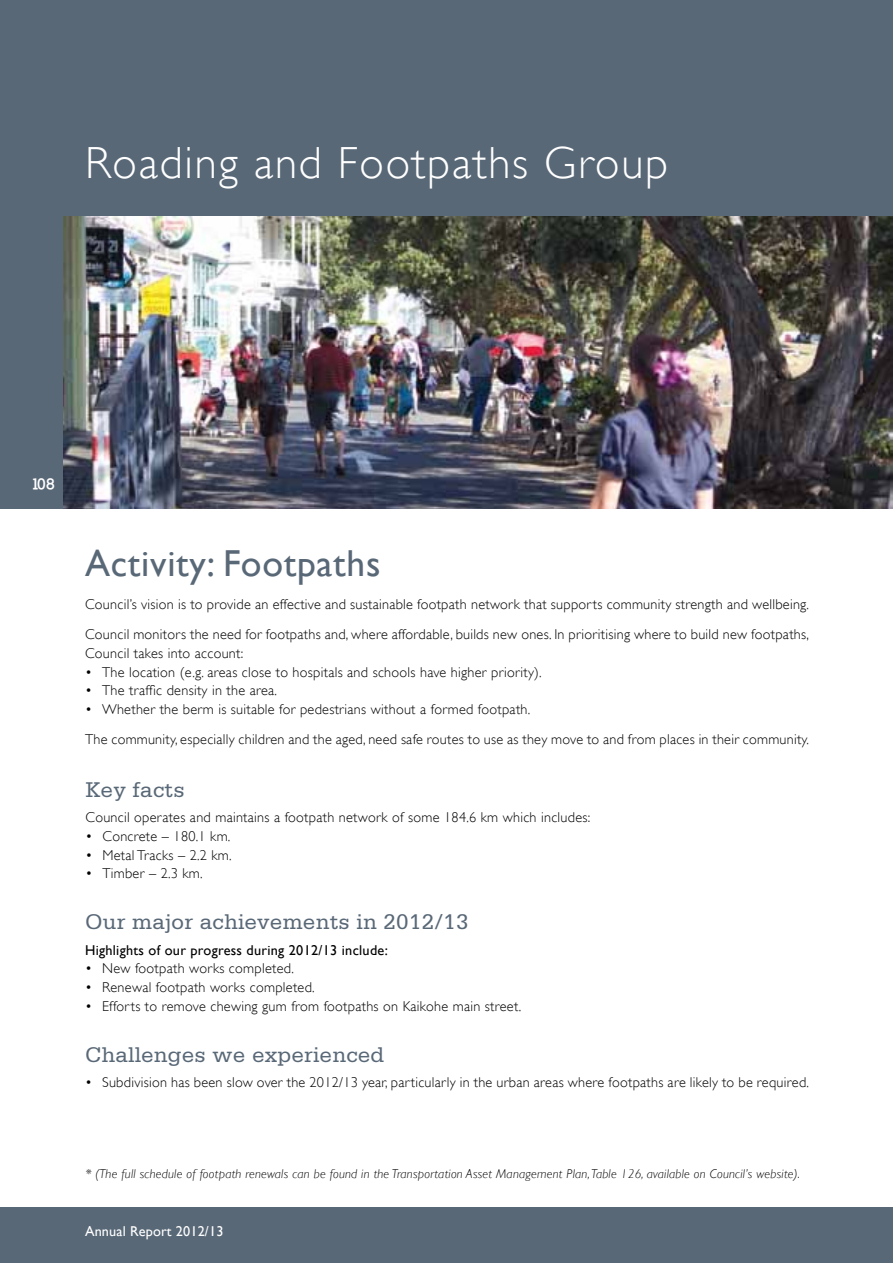
<style>
.page{position:relative;width:893px;height:1263px;background:#fff}
.page>*{position:absolute;margin:0;border:0;box-sizing:border-box;transform-origin:0 0}
.t1{font:300 45px "Gill Sans";letter-spacing:.04em;color:#fff}
.t2{font:37.5px "Gill Sans";letter-spacing:.02em;color:#596877}
.t3{font:22.5px "Serifa Std";letter-spacing:.01em;color:#596877}
.t4{font:900 15px "Nilland";color:#fff}
.t5{font:300 14.25px/30.2px "Gill Sans";letter-spacing:.02em;color:#000}
.t6{font:14.25px "Gill Sans";letter-spacing:.02em;color:#000}
.t7{font:14.25px "Gill Sans";letter-spacing:.01em;color:#fff}
.t8{font:italic 300 12.75px "Gill Sans";letter-spacing:.02em;color:#000}
</style>
<div class="page">
<div style="left:0;top:217px;width:64px;height:291px;background:#596877"></div>
<div style="left:0;top:1208px;width:893px;height:55px;background:#596877"></div>
<div style="left:0;top:0;width:893px;height:217px;background:#596877"></div>
<img style="left:64px;top:217px;width:829px;height:291px">
<h1 class="t1" style="left:85px;top:137px;width:585px">Roading and Footpaths Group</h1>
<p class="t4" style="left:31px;top:474px;width:25px">108</p>
<h2 class="t2" style="left:85px;top:541px;width:297px">Activity: Footpaths</h2>
<p class="t5" style="left:85px;top:589px;width:726px">Council’s vision is to provide an effective and sustainable footpath network that supports community strength and wellbeing.<br>Council monitors the need for footpaths and, where affordable, builds new ones. In prioritising where to build new footpaths,</p>
<p class="t5" style="left:85px;top:638px;width:160px">Council takes into account:</p>
<p class="t5" style="left:85px;top:657px;width:458px">• The location (e.g. areas close to hospitals and schools have higher priority).</p>
<p class="t5" style="left:85px;top:676px;width:194px">• The traffic density in the area.</p>
<p class="t5" style="left:85px;top:694px;width:726px">• Whether the berm is suitable for pedestrians without a formed footpath.<br>The community, especially children and the aged, need safe routes to use as they move to and from places in their community.</p>
<h3 class="t3" style="left:85px;top:777px;width:101px">Key facts</h3>
<p class="t5" style="left:85px;top:802px;width:506px">Council operates and maintains a footpath network of some 184.6 km which includes:</p>
<p class="t5" style="left:85px;top:821px;width:147px">• Concrete – 180.1 km.</p>
<p class="t5" style="left:85px;top:840px;width:148px">• Metal Tracks – 2.2 km.</p>
<p class="t5" style="left:85px;top:858px;width:119px">• Timber – 2.3 km.</p>
<h3 class="t3" style="left:85px;top:909px;width:385px">Our major achievements in 2012/13</h3>
<p class="t6" style="left:85px;top:941px;width:304px">Highlights of our progress during 2012/13 include:</p>
<p class="t5" style="left:85px;top:953px;width:210px">• New footpath works completed.</p>
<p class="t5" style="left:85px;top:972px;width:231px">• Renewal footpath works completed.</p>
<p class="t5" style="left:85px;top:991px;width:438px">• Efforts to remove chewing gum from footpaths on Kaikohe main street.</p>
<h3 class="t3" style="left:85px;top:1042px;width:301px">Challenges we experienced</h3>
<p class="t5" style="left:85px;top:1067px;width:725px">• Subdivision has been slow over the 2012/13 year, particularly in the urban areas where footpaths are likely to be required.</p>
<p class="t8" style="left:85px;top:1167px;width:716px">* (The full schedule of footpath renewals can be found in the Transportation Asset Management Plan, Table 126, available on Council’s website).</p>
<p class="t7" style="left:85px;top:1223px;width:140px">Annual Report 2012/13</p>
</div>
